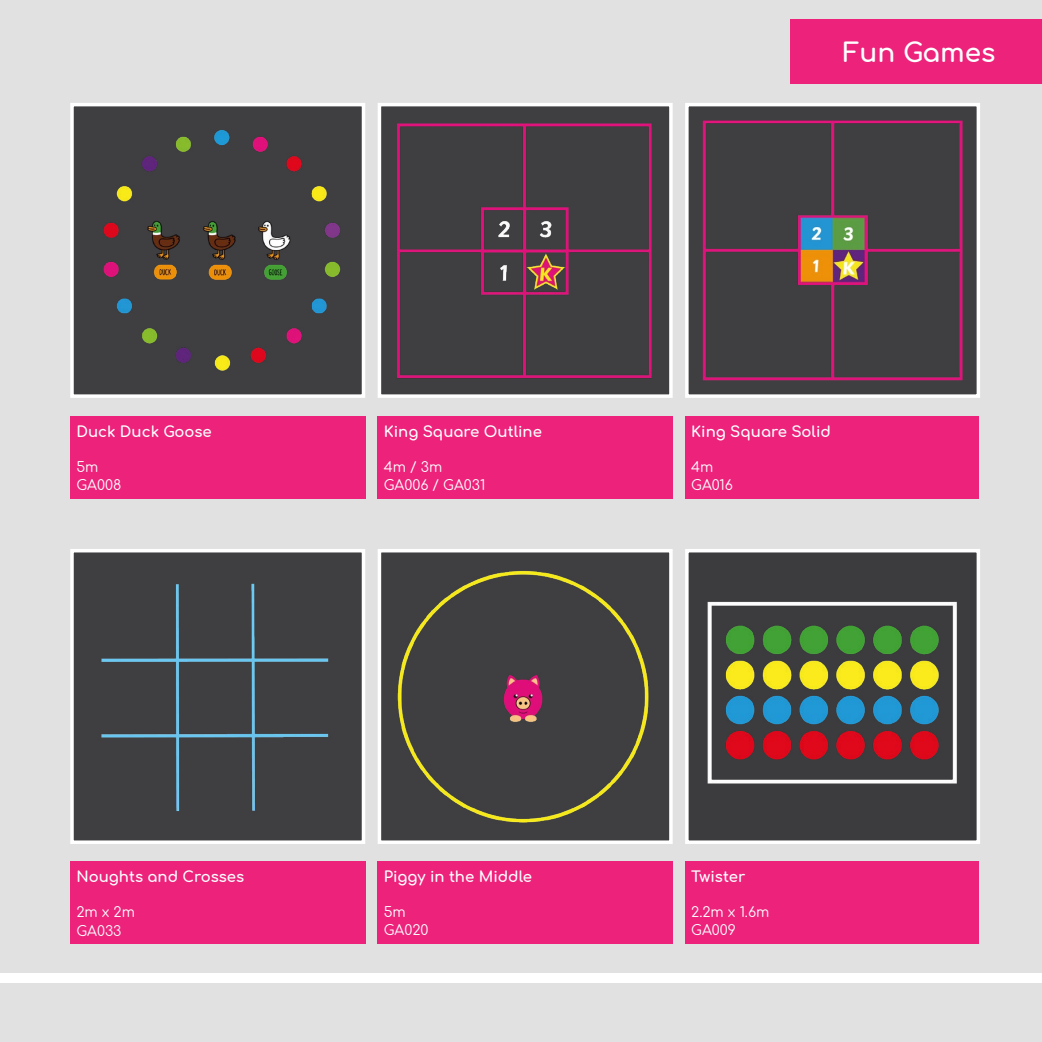
<style>
.page{position:relative;width:1042px;height:1042px;background:#e1e1e1}
.page>*{position:absolute;margin:0;border:0;box-sizing:border-box;transform-origin:0 0}
.t1{font:700 26.25px "Comfortaa";color:#fff}
.t2{font:700 14.88px "Comfortaa";color:#fff}
.t3{font:14px/17.8px "Comfortaa";color:#fff}
</style>
<div class="page">
<div style="left:0;top:973px;width:1042px;height:10px;background:#fff"></div>
<div style="left:790px;top:20px;width:252px;height:64px;background:#ec227b"></div>
<img style="left:75px;top:108px;width:285px;height:285px">
<div style="left:70px;top:103px;width:295px;height:295px;border:4px solid #fff"></div>
<img style="left:383px;top:108px;width:284px;height:285px">
<div style="left:378px;top:103px;width:295px;height:295px;border:4px solid #fff"></div>
<div style="left:687px;top:105px;width:291px;height:291px;background:#3f3f42"></div>
<img style="left:702px;top:120px;width:261px;height:261px">
<div style="left:685px;top:103px;width:295px;height:295px;border:4px solid #fff"></div>
<div style="left:70px;top:416px;width:295px;height:82px;background:#ec227b"></div>
<div style="left:75px;top:554px;width:285px;height:285px;background:#3f3f42"></div>
<div style="left:70px;top:549px;width:295px;height:295px;border:4px solid #fff"></div>
<div style="left:383px;top:554px;width:285px;height:285px;background:#3f3f42"></div>
<div style="left:378px;top:549px;width:295px;height:295px;border:4px solid #fff"></div>
<img style="left:690px;top:554px;width:285px;height:285px">
<div style="left:685px;top:549px;width:295px;height:295px;border:4px solid #fff"></div>
<div style="left:378px;top:416px;width:295px;height:82px;background:#ec227b"></div>
<div style="left:685px;top:416px;width:294px;height:82px;background:#ec227b"></div>
<div style="left:70px;top:861px;width:295px;height:82px;background:#ec227b"></div>
<div style="left:378px;top:861px;width:295px;height:82px;background:#ec227b"></div>
<div style="left:685px;top:861px;width:294px;height:82px;background:#ec227b"></div>
<p class="t2" style="left:76px;top:424px;width:137px">Duck Duck Goose</p>
<p class="t3" style="left:76px;top:458px;width:46px">5m<br>GA008</p>
<p class="t2" style="left:384px;top:424px;width:160px">King Square Outline</p>
<p class="t3" style="left:384px;top:458px;width:103px">4m / 3m<br>GA006 / GA031</p>
<h1 class="t1" style="left:843px;top:39px;width:154px">Fun Games</h1>
<p class="t2" style="left:691px;top:424px;width:141px">King Square Solid</p>
<p class="t3" style="left:691px;top:458px;width:43px">4m<br>GA016</p>
<p class="t2" style="left:76px;top:868px;width:169px">Noughts and Crosses</p>
<p class="t3" style="left:76px;top:903px;width:60px;line-height:19.1px">2m x 2m<br>GA033</p>
<p class="t2" style="left:384px;top:868px;width:150px">Piggy in the Middle</p>
<p class="t3" style="left:384px;top:903px;width:46px">5m<br>GA020</p>
<p class="t2" style="left:691px;top:868px;width:56px">Twister</p>
<p class="t3" style="left:691px;top:903px;width:80px">2.2m x 1.6m<br>GA009</p>
</div>
